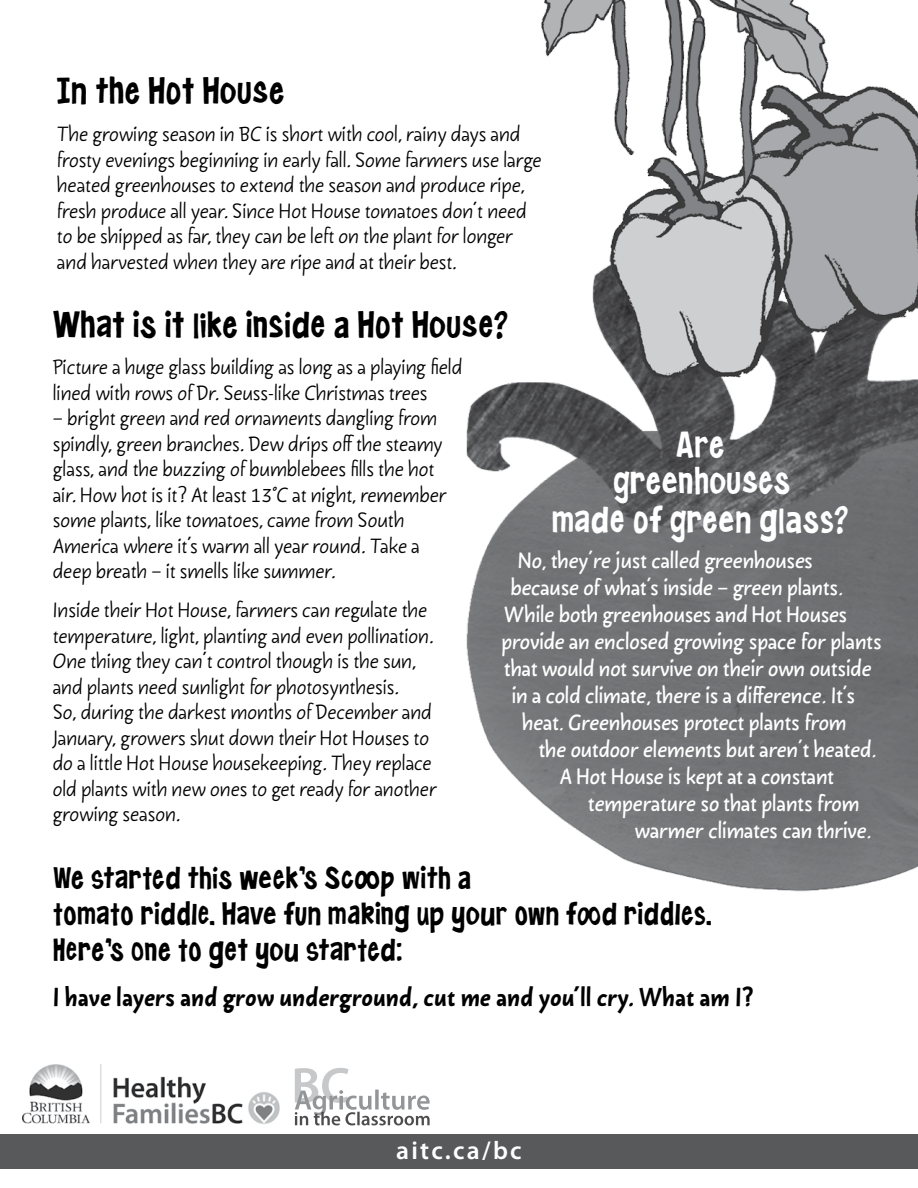
<style>
.page{position:relative;width:918px;height:1188px;background:#fff}
.page>*{position:absolute;margin:0;border:0;box-sizing:border-box;transform-origin:0 0}
.t1{font:39px "Muttonbird Fill";color:#000}
.t2{font:39px/37.5px "Muttonbird Fill";color:#fff;text-align:center}
.t3{font:33px/36px "Muttonbird Fill";color:#000}
.t4{font:600 25.5px "Dereza";color:#000}
.t5{font:600 25.5px "Myriad Pro";letter-spacing:.09em;color:#fff}
.t6{font:22.5px "Dereza";color:#fff}
.t7{font:300 21px/25.5px "Dereza";color:#000}
</style>
<div class="page">
<img style="left:466px;top:0;width:452px;height:892px">
<div style="left:0;top:1134px;width:195px;height:34px;background:#58595b"></div>
<div style="left:195px;top:1134px;width:181px;height:34px;background:#58595b"></div>
<div style="left:376px;top:1134px;width:181px;height:34px;background:#58595b"></div>
<div style="left:557px;top:1134px;width:180px;height:34px;background:#58595b"></div>
<div style="left:737px;top:1134px;width:181px;height:34px;background:#58595b"></div>
<svg style="left:295px;top:1068px;width:135px;height:57px"></svg>
<img style="left:23px;top:1065px;width:257px;height:59px">
<h1 class="t1" style="left:57px;top:66px;width:229px">In the Hot House</h1>
<p class="t7" style="left:57px;top:123px;width:486px">The growing season in BC is short with cool, rainy days and frosty evenings beginning in early fall. Some farmers use large heated greenhouses to extend the season and produce ripe, fresh produce all year. Since Hot House tomatoes don’t need to be shipped as far, they can be left on the plant for longer and harvested when they are ripe and at their best.</p>
<h1 class="t1" style="left:53px;top:300px;width:457px">What is it like inside a Hot House?</h1>
<p class="t7" style="left:53px;top:356px;width:411px">Picture a huge glass building as long as a playing field lined with rows of Dr. Seuss-like Christmas trees</p>
<p class="t7" style="left:53px;top:407px;width:395px">– bright green and red ornaments dangling from spindly, green branches. Dew drips off the steamy glass, and the buzzing of bumblebees fills the hot air. How hot is it? At least 13°C at night, remember some plants, like tomatoes, came from South America where it’s warm all year round. Take a deep breath – it smells like summer.</p>
<p class="t7" style="left:53px;top:599px;width:385px">Inside their Hot House, farmers can regulate the temperature, light, planting and even pollination.<br>One thing they can’t control though is the sun, and plants need sunlight for photosynthesis.<br>So, during the darkest months of December and January, growers shut down their Hot Houses to do a little Hot House housekeeping. They replace old plants with new ones to get ready for another growing season.</p>
<h1 class="t2" style="left:552px;top:426px;width:299px">Are<br>greenhouses<br>made of green glass?</h1>
<p class="t6" style="left:518px;top:548px;width:297px">No, they’re just called greenhouses</p>
<p class="t6" style="left:510px;top:575px;width:334px">because of what’s inside – green plants.</p>
<p class="t6" style="left:504px;top:602px;width:344px">While both greenhouses and Hot Houses</p>
<p class="t6" style="left:501px;top:629px;width:382px">provide an enclosed growing space for plants</p>
<p class="t6" style="left:504px;top:656px;width:369px">that would not survive on their own outside</p>
<p class="t6" style="left:512px;top:683px;width:345px">in a cold climate, there is a difference. It’s</p>
<p class="t6" style="left:522px;top:710px;width:326px">heat. Greenhouses protect plants from</p>
<p class="t6" style="left:539px;top:737px;width:339px">the outdoor elements but aren’t heated.</p>
<p class="t6" style="left:560px;top:764px;width:276px">A Hot House is kept at a constant</p>
<p class="t6" style="left:588px;top:791px;width:273px">temperature so that plants from</p>
<p class="t6" style="left:635px;top:818px;width:238px">warmer climates can thrive.</p>
<h2 class="t3" style="left:53px;top:860px;width:661px">We started this week’s Scoop with a<br>tomato riddle. Have fun making up your own food riddles.<br>Here’s one to get you started:</h2>
<p class="t4" style="left:53px;top:982px;width:702px">I have layers and grow underground, cut me and you’ll cry. What am I?</p>
<p class="t5" style="left:396px;top:1135px;width:127px">aitc.ca/bc</p>
</div>
